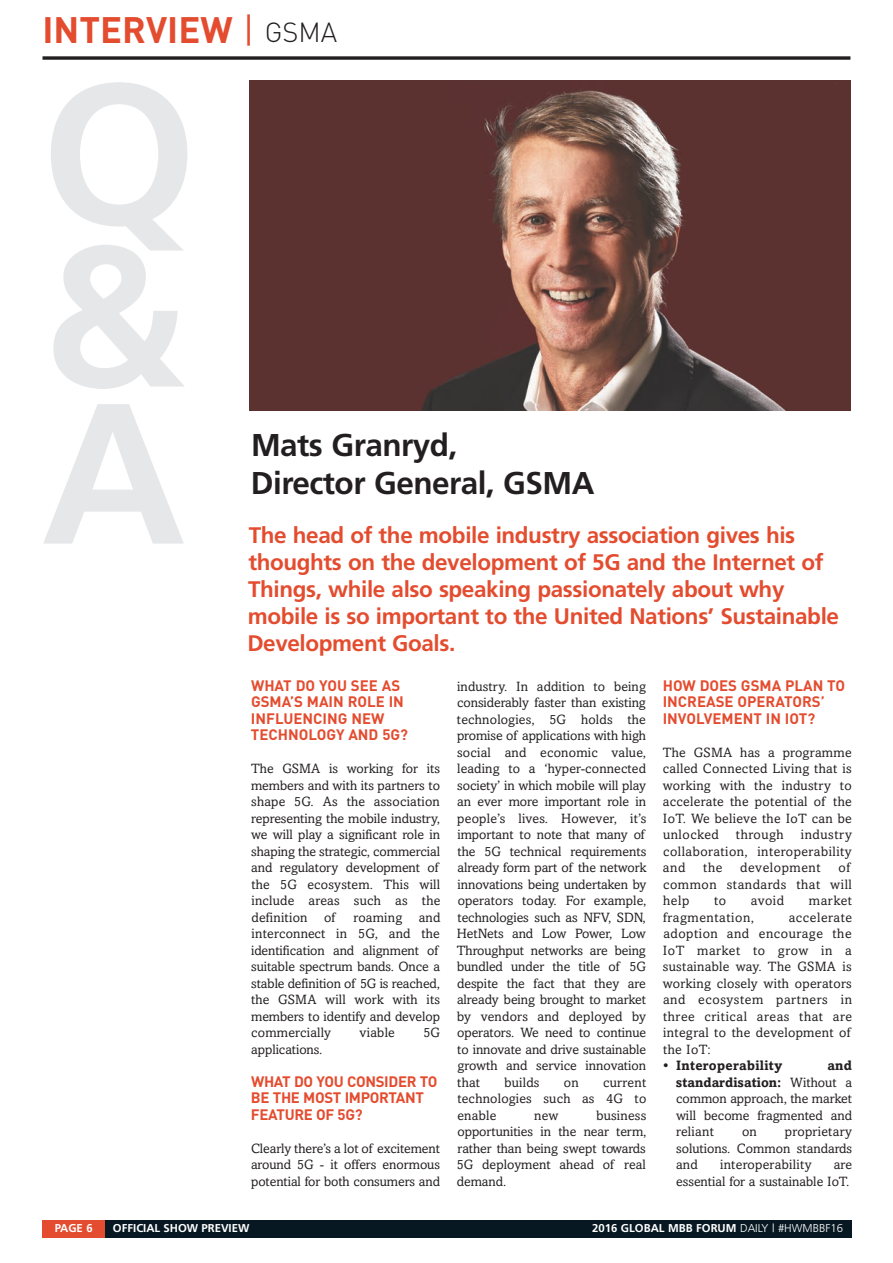
<style>
.page{position:relative;width:893px;height:1263px;background:#fff}
.page>*{position:absolute;margin:0;border:0;box-sizing:border-box;transform-origin:0 0}
.t1{font:700 199.8px/159.8px "Frutiger";color:#e6e7e9;text-align:justify}
.t2{font:700 36.45px "DIN";color:#e44c2f}
.t3{font:700 31.5px/37.8px "Frutiger";letter-spacing:-.015em;color:#231f20}
.t4{font:700 22.5px/27px "Frutiger";letter-spacing:-.015em;color:#e44c2f}
.t5{font:700 15px/16.5px "DIN";color:#e44c2f}
.t6{font:700 15px/16.5px "DIN";letter-spacing:-.02em;color:#e44c2f}
.t7{font:13.5px/16.5px "Amasis";color:#231f20;text-align:justify}
.t8{font:13.5px/16.5px "Amasis";letter-spacing:.04em;color:#231f20}
.t9{font:700 13.5px "Amasis";letter-spacing:.02em;color:#231f20}
.t10{font:13.5px "Amasis";letter-spacing:.02em;color:#231f20}
.t11{font:700 11.4px "Frutiger";color:#fff}
.s1{font-weight:400}
.s2{font-weight:300;font-size:27.3px;color:#231f20}
.s3{font-weight:700}
.s4{font-weight:300}
</style>
<div class="page">
<svg style="left:43px;top:56px;width:807px;height:4px;background:#423f40"></svg>
<div style="left:43px;top:1220px;width:809px;height:17px;background:#071822"></div>
<div style="left:43px;top:1220px;width:62px;height:17px;background:#e44c2f"></div>
<img style="left:250px;top:80px;width:600px;height:330px">
<h2 class="t2" style="left:43px;top:9px;width:296px">INTERVIEW <span class="s1">|</span> <span class="s2">GSMA</span></h2>
<h1 class="t1" style="left:41px;top:90px;width:157px">Q &amp; A</h1>
<h3 class="t3" style="left:251px;top:429px;width:345px">Mats Granryd,<br>Director General, GSMA</h3>
<h3 class="t4" style="left:247px;top:523px;width:593px">The head of the mobile industry association gives his thoughts on the development of 5G and the Internet of Things, while also speaking passionately about why mobile is so important to the United Nations’ Sustainable Development Goals.</h3>
<p class="t5" style="left:251px;top:677px;width:159px">WHAT DO YOU SEE AS<br>GSMA’S MAIN ROLE IN<br>INFLUENCING NEW<br>TECHNOLOGY AND 5G?</p>
<p class="t7" style="left:251px;top:762px;width:191px;text-align:left">The GSMA is working for its members and with its partners to shape 5G. As the association representing the mobile industry, we will play a significant role in shaping the strategic, commercial and regulatory development of the 5G ecosystem. This will include areas such as the definition of</p>
<p class="t7" style="left:251px;top:910px;width:191px;text-align:left;text-indent:103px">roaming and interconnect in 5G, and the identification and alignment of suitable spectrum bands. Once a stable definition of 5G is reached, the GSMA will work with its members to identify and develop commercially</p>
<p class="t7" style="left:360px;top:1026px;width:37px">viable</p>
<p class="t7" style="left:423px;top:1026px;width:18px">5G</p>
<p class="t7" style="left:251px;top:1042px;width:72px">applications.</p>
<p class="t6" style="left:251px;top:1073px;width:188px">WHAT DO YOU CONSIDER TO<br>BE THE MOST IMPORTANT<br>FEATURE OF 5G?</p>
<p class="t7" style="left:251px;top:1141px;width:191px">Clearly there’s a lot of excitement around 5G - it offers enormous potential for both consumers and</p>
<p class="t7" style="left:457px;top:679px;width:191px;text-align:left">industry. In addition to being considerably faster than existing technologies, 5G holds the promise of applications with high social and economic value, leading to a ‘hyper-connected society’ in which mobile will play an ever more important role in people’s lives. However, it’s important to note that many of the 5G technical requirements already form part of the network innovations being undertaken by operators today. For example, technologies such as NFV, SDN,<br>HetNets and Low Power, Low<br>Throughput networks are being bundled under the title of 5G despite the fact that they are already being brought to market by vendors and deployed by operators. We need to continue to innovate and drive sustainable growth and service innovation that</p>
<p class="t7" style="left:504px;top:1075px;width:37px">builds</p>
<p class="t7" style="left:564px;top:1075px;width:16px">on</p>
<p class="t7" style="left:457px;top:1075px;width:190px;text-indent:146px">current technologies such as 4G to enable</p>
<p class="t7" style="left:457px;top:1108px;width:191px;text-indent:139px">business opportunities in the near term, rather than being swept towards 5G deployment ahead of real demand.</p>
<p class="t7" style="left:534px;top:1108px;width:26px">new</p>
<p class="t5" style="left:663px;top:677px;width:184px">HOW DOES GSMA PLAN TO<br>INCREASE OPERATORS’<br>INVOLVEMENT IN IOT?</p>
<p class="t7" style="left:663px;top:745px;width:191px">The GSMA has a programme called Connected Living that is working with the industry to accelerate the potential of the IoT. We believe the IoT can be unlocked</p>
<p class="t7" style="left:663px;top:828px;width:190px;text-indent:138px">industry collaboration, interoperability and</p>
<p class="t8" style="left:736px;top:828px;width:49px">through</p>
<p class="t8" style="left:663px;top:861px;width:190px;text-indent:176px">of common standards that will help</p>
<p class="t7" style="left:703px;top:861px;width:21px">the</p>
<p class="t8" style="left:740px;top:861px;width:82px">development</p>
<p class="t7" style="left:714px;top:894px;width:14px">to</p>
<p class="t7" style="left:751px;top:894px;width:35px">avoid</p>
<p class="t7" style="left:809px;top:894px;width:45px">market</p>
<p class="t8" style="left:663px;top:910px;width:92px">fragmentation,</p>
<p class="t8" style="left:663px;top:910px;width:191px;text-indent:126px">accelerate adoption and encourage the<br>IoT market to grow in a sustainable way. The GSMA is working closely with operators and ecosystem partners in three critical areas that are integral to the development of the IoT:</p>
<p class="t9" style="left:663px;top:1061px;width:120px">• Interoperability</p>
<p class="t7" style="left:676px;top:1059px;width:178px;text-indent:151px"><span class="s3">and standardisation:</span> Without a common approach, the market will become fragmented and reliant</p>
<p class="t7" style="left:676px;top:1125px;width:178px;text-indent:109px">proprietary solutions. Common standards and</p>
<p class="t7" style="left:742px;top:1125px;width:16px">on</p>
<p class="t10" style="left:720px;top:1160px;width:93px">interoperability</p>
<p class="t7" style="left:676px;top:1158px;width:178px;text-align:right">are<br>essential for a sustainable IoT.</p>
<p class="t11" style="left:55px;top:1223px;width:40px">PAGE 6</p>
<p class="t11" style="left:113px;top:1223px;width:138px">OFFICIAL SHOW PREVIEW</p>
<p class="t11" style="left:592px;top:1223px;width:252px">2016 GLOBAL MBB FORUM <span class="s4">DAILY | #HWMBBF16</span></p>
</div>
